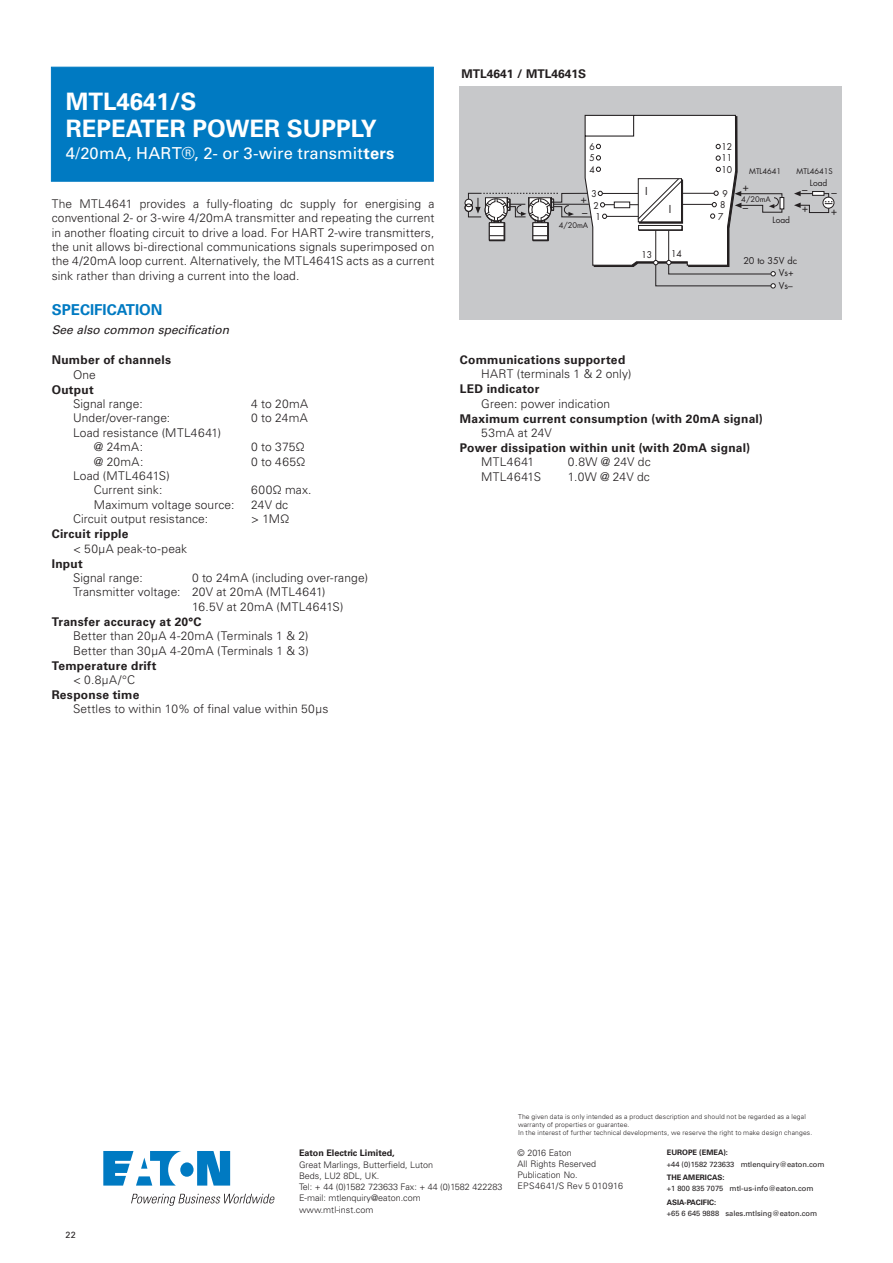
<style>
.page{position:relative;width:893px;height:1263px;background:#fff}
.page>*{position:absolute;margin:0;border:0;box-sizing:border-box;transform-origin:0 0}
.t1{font:700 24px/27px "Univers LT Pro 65";color:#fff}
.t2{font:16.5px "Univers LT Pro 55 Roman";letter-spacing:.005em;color:#fff}
.t3{font:700 15px "Univers LT Pro 65";color:#007ac2}
.t4{font:300 12px/14.4px "Univers LT Pro 45";letter-spacing:.01em;color:#231f20}
.t5{font:700 12px "Univers LT Pro 65";letter-spacing:.02em;color:#231f20}
.t6{font:300 12px "Univers LT Pro 45";letter-spacing:.03em;color:#231f20}
.t7{font:italic 12px "Univers LT Pro 55";color:#231f20}
.t8{font:700 12px "Univers LT Pro 65";color:#231f20}
.t9{font:10.65px/12.9px "Futura";color:#231f20}
.t10{font:9.15px/11.4px "Futura";color:#231f20;text-align:justify;scale:.95 1}
.t11{font:9.15px "Futura";color:#231f20}
.t12{font:300 9px/11.2px "Univers LT Pro 45";color:#231f20}
.t13{font:700 9px "Univers LT Pro 65";color:#231f20}
.t14{font:9px "Univers LT Pro 55 Roman";color:#231f20}
.t15{font:8.4px "Futura";color:#231f20}
.t16{font:7.65px "Futura";color:#231f20}
.t17{font:7.5px "Univers LT Pro 55 Roman";color:#231f20}
.t18{font:700 7.5px "Univers LT Pro 65";color:#231f20}
.t19{font:300 6.75px/8.1px "Univers LT Pro 45";letter-spacing:.02em;color:#231f20}
.s1{font-family:"Univers LT Pro 65";font-weight:700}
</style>
<div class="page">
<div style="left:51px;top:67px;width:383px;height:115px;background:#007ac2;border:1px solid #007ac2"></div>
<svg style="left:103px;top:1151px;width:127px;height:34px"></svg>
<svg style="left:131px;top:1194px;width:144px;height:12px"></svg>
<div style="left:460px;top:86px;width:382px;height:234px;background:#c7c8ca"></div>
<svg style="left:783px;top:197px;width:1px;height:12px"></svg>
<div style="left:823px;top:197px;width:11px;height:11px;background:#2f2c2d;border-radius:50%"></div>
<div style="left:823px;top:197px;width:11px;height:12px;border:1px solid #231f20;border-radius:50%"></div>
<svg style="left:794px;top:191px;width:38px;height:22px"></svg>
<svg style="left:465px;top:115px;width:318px;height:173px"></svg>
<h1 class="t1" style="left:66px;top:88px;width:313px">MTL4641/S<br>REPEATER POWER SUPPLY</h1>
<h2 class="t2" style="left:66px;top:144px;width:330px">4/20mA, HART®, 2- or 3-wire transmit<span class="s1">ters</span></h2>
<p class="t4" style="left:52px;top:196px;width:384px;text-align:justify">The MTL4641 provides a fully-floating dc supply for energising a conventional 2- or 3-wire 4/20mA transmitter and repeating the current in another floating circuit to drive a load. For HART 2-wire transmitters, the unit allows bi-directional communications signals superimposed on the 4/20mA loop current. Alternatively, the MTL4641S acts as a current sink rather than driving a current into the load.</p>
<p class="t3" style="left:52px;top:301px;width:112px">SPECIFICATION</p>
<p class="t7" style="left:52px;top:323px;width:179px">See also common specification</p>
<p class="t5" style="left:52px;top:353px;width:121px">Number of channels</p>
<p class="t4" style="left:73px;top:367px;width:24px">One</p>
<p class="t5" style="left:52px;top:382px;width:44px">Output</p>
<p class="t4" style="left:73px;top:396px;width:71px">Signal range:</p>
<p class="t4" style="left:251px;top:396px;width:58px">4 to 20mA</p>
<p class="t4" style="left:73px;top:411px;width:99px">Under/over-range:</p>
<p class="t4" style="left:251px;top:411px;width:58px">0 to 24mA</p>
<p class="t4" style="left:94px;top:425px;width:129px;text-indent:-21px">Load resistance (MTL4641) @ 24mA:</p>
<p class="t4" style="left:251px;top:440px;width:55px">0 to 375Ω</p>
<p class="t4" style="left:94px;top:454px;width:51px">@ 20mA:</p>
<p class="t4" style="left:251px;top:454px;width:56px">0 to 465Ω</p>
<p class="t4" style="left:94px;top:468px;width:78px;text-indent:-21px">Load (MTL4641S)<br>Current sink:</p>
<p class="t4" style="left:251px;top:483px;width:62px">600Ω max.</p>
<p class="t4" style="left:94px;top:497px;width:142px">Maximum voltage source:</p>
<p class="t4" style="left:251px;top:497px;width:38px">24V dc</p>
<p class="t4" style="left:73px;top:512px;width:137px">Circuit output resistance:</p>
<p class="t4" style="left:251px;top:512px;width:40px">&gt; 1MΩ</p>
<p class="t5" style="left:52px;top:527px;width:78px">Circuit ripple</p>
<p class="t4" style="left:73px;top:541px;width:116px">&lt; 50µA peak-to-peak</p>
<p class="t5" style="left:52px;top:556px;width:33px">Input</p>
<p class="t4" style="left:73px;top:570px;width:71px">Signal range:</p>
<p class="t4" style="left:192px;top:570px;width:177px">0 to 24mA (including over-range)</p>
<p class="t4" style="left:73px;top:585px;width:254px">Transmitter voltage: 20V at 20mA (MTL4641)</p>
<p class="t6" style="left:192px;top:599px;width:153px">16.5V at 20mA (MTL4641S)</p>
<p class="t5" style="left:52px;top:614px;width:151px">Transfer accuracy at 20°C</p>
<p class="t4" style="left:73px;top:629px;width:237px">Better than 20µA 4-20mA (Terminals 1 &amp; 2)<br>Better than 30µA 4-20mA (Terminals 1 &amp; 3)</p>
<p class="t5" style="left:52px;top:658px;width:106px">Temperature drift</p>
<p class="t4" style="left:73px;top:672px;width:64px">&lt; 0.8µA/°C</p>
<p class="t5" style="left:52px;top:687px;width:89px">Response time</p>
<p class="t4" style="left:73px;top:702px;width:257px">Settles to within 10% of final value within 50µs</p>
<p class="t8" style="left:461px;top:66px;width:126px">MTL4641 / MTL4641S</p>
<p class="t10" style="left:589px;top:141px;width:7px">6<br>5<br>4</p>
<p class="t10" style="left:591px;top:188px;width:12px;text-align:left">3<br>2<br>1</p>
<p class="t9" style="left:581px;top:192px;width:8px">+ –</p>
<p class="t16" style="left:559px;top:220px;width:31px">4/20mA</p>
<p class="t9" style="left:645px;top:185px;width:4px">I</p>
<p class="t9" style="left:669px;top:203px;width:4px">I</p>
<p class="t10" style="left:641px;top:249px;width:13px">13</p>
<p class="t10" style="left:671px;top:248px;width:13px">14</p>
<p class="t10" style="left:721px;top:141px;width:13px">12<br>11<br>10</p>
<p class="t10" style="left:718px;top:188px;width:12px;text-align:center">9<br>8<br>7</p>
<p class="t16" style="left:749px;top:166px;width:33px">MTL4641</p>
<p class="t16" style="left:797px;top:166px;width:38px">MTL4641S</p>
<p class="t9" style="left:743px;top:181px;width:8px">+</p>
<p class="t16" style="left:741px;top:195px;width:31px">4/20mA</p>
<p class="t9" style="left:743px;top:201px;width:7px">–</p>
<p class="t15" style="left:773px;top:214px;width:19px">Load</p>
<p class="t15" style="left:810px;top:177px;width:19px">Load</p>
<p class="t9" style="left:802px;top:182px;width:37px;line-height:17.1px">– – +</p>
<p class="t9" style="left:831px;top:205px;width:8px">+</p>
<p class="t11" style="left:743px;top:255px;width:55px">20 to 35V dc</p>
<p class="t11" style="left:779px;top:267px;width:16px">Vs+</p>
<p class="t11" style="left:779px;top:280px;width:15px">Vs–</p>
<p class="t5" style="left:460px;top:352px;width:167px">Communications supported</p>
<p class="t4" style="left:481px;top:367px;width:152px">HART (terminals 1 &amp; 2 only)</p>
<p class="t5" style="left:460px;top:382px;width:81px">LED indicator</p>
<p class="t4" style="left:481px;top:396px;width:130px">Green: power indication</p>
<p class="t5" style="left:460px;top:411px;width:304px">Maximum current consumption (with 20mA signal)</p>
<p class="t4" style="left:481px;top:425px;width:72px">53mA at 24V</p>
<p class="t5" style="left:460px;top:441px;width:292px">Power dissipation within unit (with 20mA signal)</p>
<p class="t6" style="left:481px;top:455px;width:54px">MTL4641</p>
<p class="t4" style="left:568px;top:455px;width:84px">0.8W @ 24V dc</p>
<p class="t6" style="left:481px;top:469px;width:61px">MTL4641S</p>
<p class="t4" style="left:568px;top:469px;width:83px">1.0W @ 24V dc</p>
<p class="t19" style="left:518px;top:1112px;width:296px">The given data is only intended as a product description and should not be regarded as a legal warranty of properties or guarantee.<br>In the interest of further technical developments, we reserve the right to make design changes.</p>
<p class="t14" style="left:66px;top:1229px;width:12px">22</p>
<p class="t13" style="left:299px;top:1148px;width:97px">Eaton Electric Limited,</p>
<p class="t12" style="left:299px;top:1159px;width:205px">Great Marlings, Butterfield, Luton<br>Beds, LU2 8DL, UK.<br>Tel: + 44 (0)1582 723633 Fax: + 44 (0)1582 422283<br>E-mail: mtlenquiry@eaton.com<br>www.mtl-inst.com</p>
<p class="t12" style="left:518px;top:1148px;width:80px;line-height:10.8px">© 2016 Eaton<br>All Rights Reserved<br>Publication No.</p>
<p class="t12" style="left:518px;top:1180px;width:107px">EPS4641/S Rev 5 010916</p>
<p class="t18" style="left:667px;top:1148px;width:63px">EUROPE (EMEA):</p>
<p class="t17" style="left:667px;top:1159px;width:159px">+44 (0)1582 723633 mtlenquiry@eaton.com</p>
<p class="t18" style="left:667px;top:1173px;width:59px">THE AMERICAS:</p>
<p class="t17" style="left:667px;top:1184px;width:148px">+1 800 835 7075 mtl-us-info@eaton.com</p>
<p class="t18" style="left:667px;top:1198px;width:51px">ASIA-PACIFIC:</p>
<p class="t17" style="left:667px;top:1209px;width:152px">+65 6 645 9888 sales.mtlsing@eaton.com</p>
</div>
